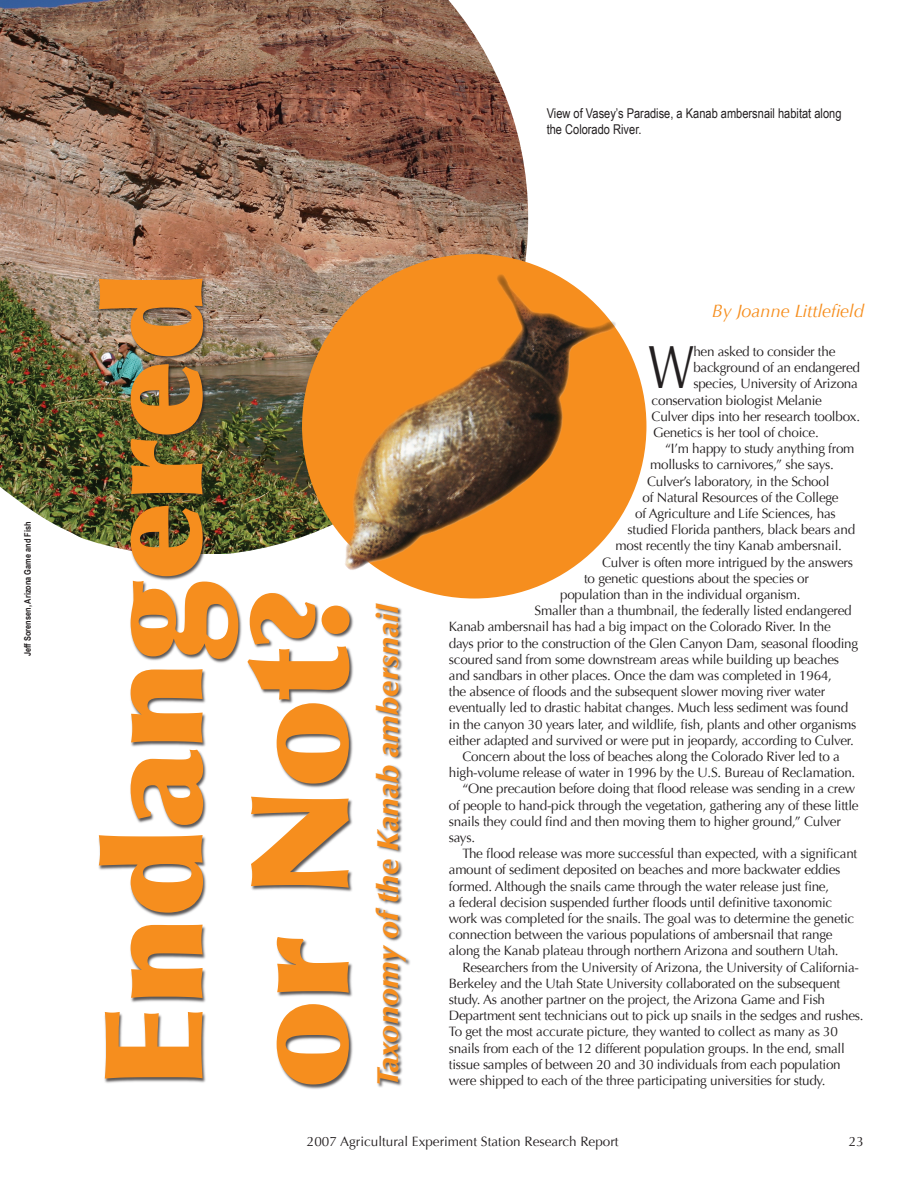
<style>
.page{position:relative;width:918px;height:1188px;background:#fff}
.page>*{position:absolute;margin:0;border:0;box-sizing:border-box;transform-origin:0 0}
.t1{font:900 136.65px "Optima";color:#f68e1e}
.t2{font:60.9px "Optima";color:#231f20;scale:.75 1}
.t3{font:italic 900 30px "Optima LT Std";color:#f68e1e}
.t4{font:italic 18px "Optima";color:#f68e1e}
.t5{font:13.5px/16.2px "Optima";letter-spacing:-.02em;color:#231f20}
.t6{font:13.5px/16.2px "Arial Narrow";color:#231f20}
.t7{font:13.5px "Optima";color:#231f20}
.t8{font:700 9px "Arial Narrow";color:#231f20}
</style>
<div class="page">
<div style="left:374px;top:603px;width:37px;height:485px;background:#231f20;opacity:.75"></div>
<img style="left:0;top:0;width:528px;height:544px">
<img style="left:275px;top:238px;width:372px;height:353px">
<div style="left:98px;top:277px;width:257px;height:813px;background:#231f20;opacity:.75"></div>
<p class="t8" style="left:22px;top:656px;width:136px;rotate:-90deg">Jeff Sorensen, Arizona Game and Fish</p>
<p class="t6" style="left:547px;top:105px;width:296px">View of Vasey’s Paradise, a Kanab ambersnail habitat along the Colorado River.</p>
<p class="t1" style="left:71px;top:1089px;width:818px;rotate:-90deg">Endangered</p>
<p class="t1" style="left:217px;top:1089px;width:500px;rotate:-90deg">or Not?</p>
<p class="t3" style="left:370px;top:1086px;width:484px;rotate:-90deg">Taxonomy of the Kanab ambersnail</p>
<p class="t4" style="left:712px;top:301px;width:154px">By Joanne Littlefield</p>
<p class="t2" style="left:649px;top:332px;width:62px">W</p>
<p class="t5" style="left:693px;top:343px;width:144px">hen asked to consider the</p>
<p class="t5" style="left:693px;top:360px;width:168px">background of an endangered</p>
<p class="t5" style="left:693px;top:376px;width:166px">species, University of Arizona</p>
<p class="t5" style="left:652px;top:392px;width:172px">conservation biologist Melanie</p>
<p class="t5" style="left:652px;top:408px;width:210px">Culver dips into her research toolbox.</p>
<p class="t5" style="left:653px;top:424px;width:167px">Genetics is her tool of choice.</p>
<p class="t5" style="left:665px;top:441px;width:191px">“I’m happy to study anything from</p>
<p class="t5" style="left:650px;top:457px;width:185px">mollusks to carnivores,” she says.</p>
<p class="t5" style="left:647px;top:473px;width:184px">Culver’s laboratory, in the School</p>
<p class="t5" style="left:643px;top:489px;width:198px">of Natural Resources of the College</p>
<p class="t5" style="left:635px;top:505px;width:202px">of Agriculture and Life Sciences, has</p>
<p class="t5" style="left:628px;top:522px;width:229px">studied Florida panthers, black bears and</p>
<p class="t5" style="left:616px;top:538px;width:228px">most recently the tiny Kanab ambersnail.</p>
<p class="t5" style="left:602px;top:554px;width:252px">Culver is often more intrigued by the answers</p>
<p class="t5" style="left:584px;top:570px;width:226px">to genetic questions about the species or</p>
<p class="t5" style="left:560px;top:586px;width:242px">population than in the individual organism.</p>
<p class="t5" style="left:449px;top:603px;width:411px;text-indent:86px">Smaller than a thumbnail, the federally listed endangered Kanab ambersnail has had a big impact on the Colorado River. In the days prior to the construction of the Glen Canyon Dam, seasonal flooding scoured sand from some downstream areas while building up beaches and sandbars in other places. Once the dam was completed in 1964,<br>the absence of floods and the subsequent slower moving river water eventually led to drastic habitat changes. Much less sediment was found in the canyon 30 years later, and wildlife, fish, plants and other organisms either adapted and survived or were put in jeopardy, according to Culver.</p>
<p class="t5" style="left:449px;top:748px;width:408px;text-align:center">Concern about the loss of beaches along the Colorado River led to a high-volume release of water in 1996 by the U.S. Bureau of Reclamation.</p>
<p class="t5" style="left:449px;top:781px;width:411px;text-indent:14px">“One precaution before doing that flood release was sending in a crew of people to hand-pick through the vegetation, gathering any of these little snails they could find and then moving them to higher ground,” Culver says.</p>
<p class="t5" style="left:449px;top:846px;width:410px;text-indent:14px">The flood release was more successful than expected, with a significant amount of sediment deposited on beaches and more backwater eddies formed. Although the snails came through the water release just fine,<br>a federal decision suspended further floods until definitive taxonomic work was completed for the snails. The goal was to determine the genetic connection between the various populations of ambersnail that range along the Kanab plateau through northern Arizona and southern Utah.</p>
<p class="t5" style="left:449px;top:959px;width:416px;text-indent:14px">Researchers from the University of Arizona, the University of California-Berkeley and the Utah State University collaborated on the subsequent study. As another partner on the project, the Arizona Game and Fish Department sent technicians out to pick up snails in the sedges and rushes.<br>To get the most accurate picture, they wanted to collect as many as 30 snails from each of the 12 different population groups. In the end, small tissue samples of between 20 and 30 individuals from each population</p>
<p class="t5" style="left:449px;top:1072px;width:378px">were shipped to each of the three participating universities for study.</p>
<p class="t7" style="left:307px;top:1134px;width:313px">2007 Agricultural Experiment Station Research Report</p>
<p class="t5" style="left:849px;top:1134px;width:8px">23</p>
</div>
